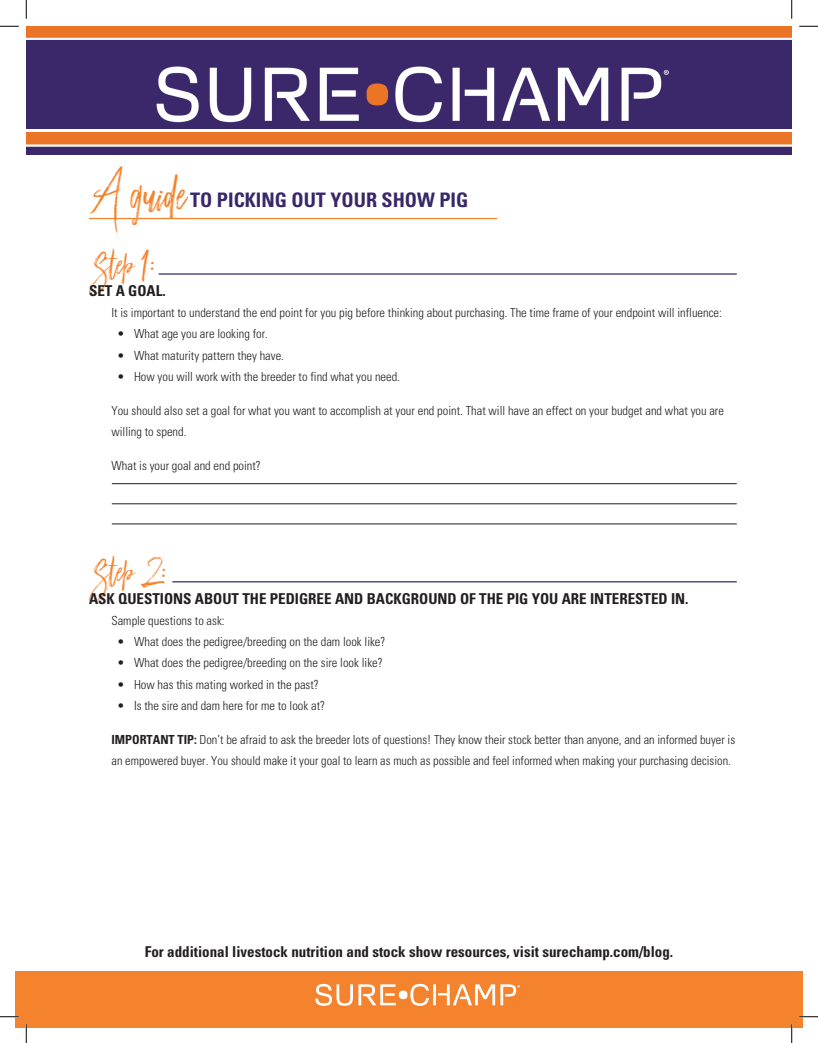
<style>
.page{position:relative;width:818px;height:1043px;background:#fff}
.page>*{position:absolute;margin:0;border:0;box-sizing:border-box;transform-origin:0 0}
.t1{font:38.75px "Inspecture Script";color:#f5822c}
.t2{font:26.25px "Inspecture Script";color:#f5822c}
.t3{font:700 condensed 20px "Univers";color:#392769}
.t4{font:700 condensed 15px "Univers";color:#231f20}
.t5{font:300 condensed 12.5px/21.2px "Univers";color:#231f20}
.s1{font-weight:700}
</style>
<div class="page">
<img style="left:26px;top:26px;width:765px;height:103px">
<div style="left:15px;top:971px;width:787px;height:57px;background:#f5822c"></div>
<svg style="left:315px;top:983px;width:81px;height:22px"></svg>
<div style="left:399px;top:990px;width:8px;height:9px;background:#fff;border-radius:50%"></div>
<svg style="left:410px;top:983px;width:110px;height:22px"></svg>
<hr style="left:89px;top:218px;width:408px;height:1px;background:#f5822c">
<img style="left:26px;top:133px;width:765px;height:21px">
<hr style="left:159px;top:273px;width:577px;height:1px;background:#392769">
<hr style="left:112px;top:483px;width:624px;height:1px;background:#231f20">
<hr style="left:112px;top:503px;width:624px;height:1px;background:#231f20">
<hr style="left:112px;top:523px;width:624px;height:1px;background:#231f20">
<hr style="left:172px;top:581px;width:564px;height:1px;background:#392769">
<svg style="left:0;top:25px;width:19px;height:2px"></svg>
<svg style="left:799px;top:25px;width:19px;height:2px"></svg>
<svg style="left:0;top:1016px;width:19px;height:1px"></svg>
<svg style="left:799px;top:1015px;width:19px;height:2px"></svg>
<svg style="left:25px;top:0;width:2px;height:19px"></svg>
<svg style="left:25px;top:1024px;width:2px;height:18px"></svg>
<svg style="left:791px;top:0;width:1px;height:19px"></svg>
<svg style="left:791px;top:1024px;width:1px;height:18px"></svg>
<p class="t1" style="left:89px;top:175px;width:99px">A guide</p>
<p class="t3" style="left:190px;top:187px;width:279px">TO PICKING OUT YOUR SHOW PIG</p>
<p class="t2" style="left:89px;top:250px;width:68px">Step 1:</p>
<p class="t4" style="left:89px;top:281px;width:78px">SET A GOAL.</p>
<p class="t5" style="left:111px;top:302px;width:612px">It is important to understand the end point for you pig before thinking about purchasing. The time frame of your endpoint will influence:</p>
<p class="t5" style="left:117px;top:323px;width:152px">• What age you are looking for.</p>
<p class="t5" style="left:117px;top:344px;width:168px">• What maturity pattern they have.</p>
<p class="t5" style="left:117px;top:366px;width:284px">• How you will work with the breeder to find what you need.</p>
<p class="t5" style="left:111px;top:399px;width:614px">You should also set a goal for what you want to accomplish at your end point. That will have an effect on your budget and what you are willing to spend.</p>
<p class="t5" style="left:111px;top:454px;width:151px">What is your goal and end point?</p>
<p class="t2" style="left:89px;top:558px;width:79px">Step 2:</p>
<p class="t4" style="left:89px;top:589px;width:601px">ASK QUESTIONS ABOUT THE PEDIGREE AND BACKGROUND OF THE PIG YOU ARE INTERESTED IN.</p>
<p class="t5" style="left:111px;top:610px;width:115px">Sample questions to ask:</p>
<p class="t5" style="left:117px;top:631px;width:270px">• What does the pedigree/breeding on the dam look like?</p>
<p class="t5" style="left:117px;top:652px;width:267px">• What does the pedigree/breeding on the sire look like?</p>
<p class="t5" style="left:117px;top:673px;width:203px">• How has this mating worked in the past?</p>
<p class="t5" style="left:117px;top:695px;width:209px">• Is the sire and dam here for me to look at?</p>
<p class="t5" style="left:111px;top:728px;width:625px"><span class="s1">IMPORTANT TIP:</span> Don’t be afraid to ask the breeder lots of questions! They know their stock better than anyone, and an informed buyer is an empowered buyer. You should make it your goal to learn as much as possible and feel informed when making your purchasing decision.</p>
<p class="t4" style="left:145px;top:942px;width:530px">For additional livestock nutrition and stock show resources, visit surechamp.com/blog.</p>
</div>
